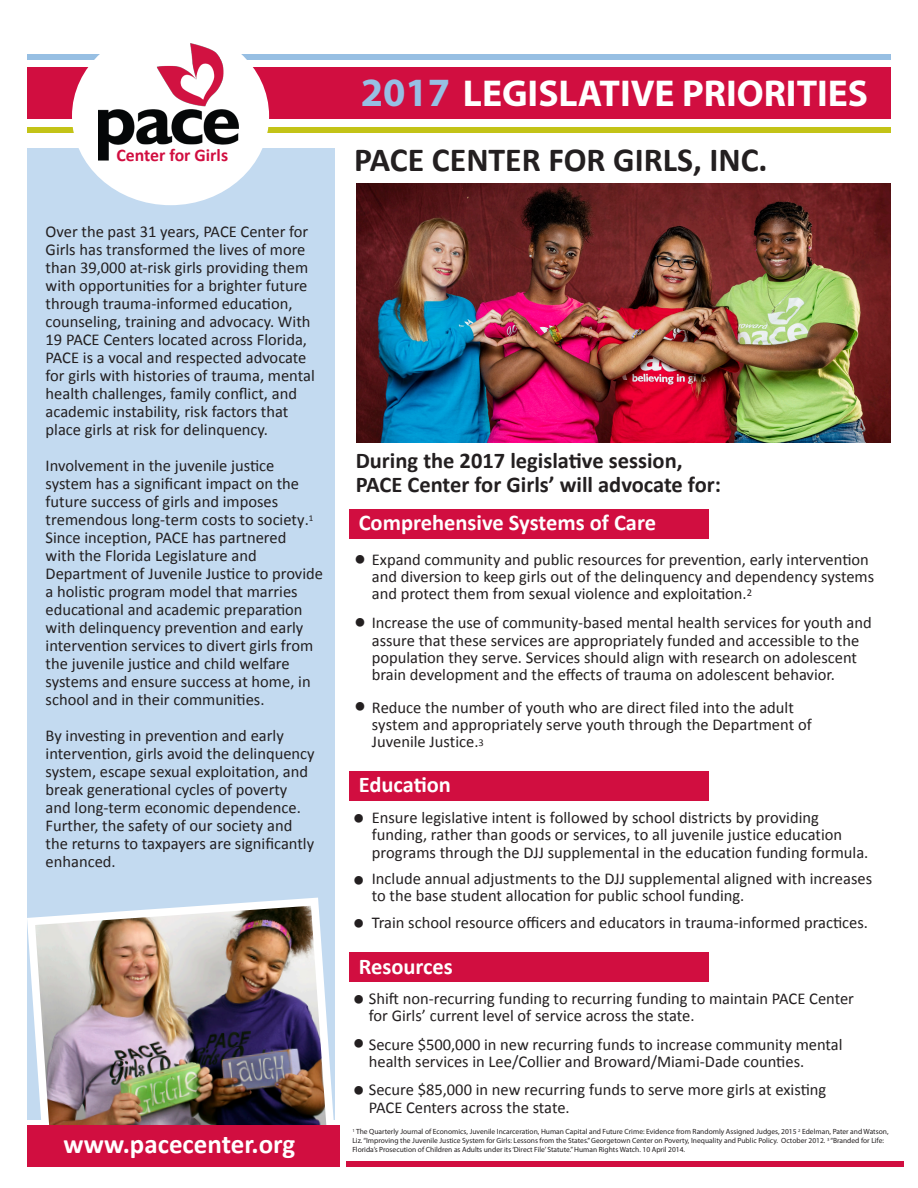
<style>
.page{position:relative;width:918px;height:1188px;background:#fff}
.page>*{position:absolute;margin:0;border:0;box-sizing:border-box;transform-origin:0 0}
.t1{font:700 37.5px "Myriad Pro";color:#fff}
.t2{font:700 33.75px "Calibri";color:#231f20}
.t3{font:700 27px "Calibri";color:#fff}
.t4{font:700 24px "Calibri";color:#231f20}
.t5{font:700 22.5px "Calibri";color:#231f20}
.t6{font:700 22.5px "Calibri";color:#fff}
.t7{font:700 17.85px "Calibri";color:#d10e40}
.t8{font:16.5px/18px "Calibri";color:#231f20}
.t9{font:7.5px/9px "Myriad Pro";color:#231f20}
.s1{font-size:40.35px;color:#97bfe3}
.s2{font-size:10.5px}
</style>
<div class="page">
<div style="left:349px;top:771px;width:359px;height:29px;background:#d10e40"></div>
<div style="left:27px;top:148px;width:308px;height:972px;background:#c3daf0"></div>
<img style="left:27px;top:897px;width:307px;height:228px">
<div style="left:27px;top:68px;width:864px;height:51px;background:#d10e40"></div>
<div style="left:27px;top:54px;width:864px;height:5px;background:#97bfe3"></div>
<div style="left:27px;top:127px;width:864px;height:5px;background:#c3c317"></div>
<div style="left:27px;top:1125px;width:312px;height:41px;background:#d10e40"></div>
<div style="left:347px;top:1161px;width:557px;height:5px;background:#d10e40"></div>
<div style="left:76px;top:31px;width:189px;height:170px;background:#fff;border-radius:50%"></div>
<div style="left:72px;top:27px;width:197px;height:178px;border:9px solid #fff;border-radius:50%"></div>
<img style="left:99px;top:43px;width:151px;height:125px">
<div style="left:349px;top:509px;width:359px;height:29px;background:#d10e40"></div>
<div style="left:349px;top:953px;width:359px;height:29px;background:#d10e40"></div>
<img style="left:356px;top:184px;width:535px;height:259px">
<p class="t1" style="left:361px;top:69px;width:509px"><span class="s1">2017</span> LEGISLATIVE PRIORITIES</p>
<p class="t7" style="left:116px;top:144px;width:113px">Center for Girls</p>
<p class="t2" style="left:354px;top:139px;width:415px">PACE CENTER FOR GIRLS, INC.</p>
<p class="t8" style="left:46px;top:222px;width:271px">Over the past 31 years, PACE Center for Girls has transformed the lives of more than 39,000 at-risk girls providing them with opportunities for a brighter future through trauma-informed education, counseling, training and advocacy. With 19 PACE Centers located across Florida, PACE is a vocal and respected advocate for girls with histories of trauma, mental health challenges, family conflict, and academic instability, risk factors that place girls at risk for delinquency.</p>
<p class="t8" style="left:46px;top:456px;width:279px">Involvement in the juvenile justice system has a significant impact on the future success of girls and imposes tremendous long-term costs to society.<sup>1<br></sup>Since inception, PACE has partnered<br>with the Florida Legislature and Department of Juvenile Justice to provide a holistic program model that marries educational and academic preparation with delinquency prevention and early intervention services to divert girls from the juvenile justice and child welfare systems and ensure success at home, in school and in their communities.</p>
<p class="t8" style="left:46px;top:726px;width:271px">By investing in prevention and early intervention, girls avoid the delinquency system, escape sexual exploitation, and break generational cycles of poverty and long-term economic dependence.<br>Further, the safety of our society and the returns to taxpayers are significantly enhanced.</p>
<p class="t3" style="left:64px;top:1127px;width:233px">www.pacecenter.org</p>
<p class="t5" style="left:356px;top:447px;width:328px">During the 2017 legislative session,</p>
<p class="t5" style="left:356px;top:471px;width:367px">PACE Center for Girls’ will advocate for:</p>
<p class="t6" style="left:359px;top:508px;width:299px">Comprehensive Systems of Care</p>
<p class="t4" style="left:354px;top:544px;width:13px">•</p>
<p class="t4" style="left:354px;top:607px;width:13px">•</p>
<p class="t8" style="left:372px;top:550px;width:504px;line-height:17.2px">Expand community and public resources for prevention, early intervention and diversion to keep girls out of the delinquency and dependency systems and protect them from sexual violence and exploitation.<sup>2</sup></p>
<p class="t8" style="left:372px;top:614px;width:501px;line-height:17.2px">Increase the use of community-based mental health services for youth and assure that these services are appropriately funded and accessible to the population they serve. Services should align with research on adolescent brain development and the effects of trauma on adolescent behavior.</p>
<p class="t8" style="left:372px;top:698px;width:441px;line-height:17.2px">Reduce the number of youth who are direct filed into the adult system and appropriately serve youth through the Department of<br>Juvenile Justice.<span class="s2">3</span></p>
<p class="t4" style="left:354px;top:691px;width:13px">•</p>
<p class="t6" style="left:359px;top:771px;width:94px">Education</p>
<p class="t4" style="left:353px;top:803px;width:13px">•</p>
<p class="t4" style="left:353px;top:865px;width:13px">•</p>
<p class="t4" style="left:353px;top:908px;width:13px">•</p>
<p class="t8" style="left:372px;top:808px;width:498px;line-height:17.2px">Ensure legislative intent is followed by school districts by providing funding, rather than goods or services, to all juvenile justice education programs through the DJJ supplemental in the education funding formula.</p>
<p class="t8" style="left:372px;top:869px;width:502px;line-height:17.2px">Include annual adjustments to the DJJ supplemental aligned with increases to the base student allocation for public school funding.</p>
<p class="t8" style="left:372px;top:913px;width:498px">Train school resource officers and educators in trauma-informed practices.</p>
<p class="t6" style="left:359px;top:952px;width:96px">Resources</p>
<p class="t8" style="left:369px;top:989px;width:487px;line-height:17.2px">Shift non-recurring funding to recurring funding to maintain PACE Center for Girls’ current level of service across the state.</p>
<p class="t8" style="left:369px;top:1035px;width:475px;line-height:17.2px">Secure $500,000 in new recurring funds to increase community mental health services in Lee/Collier and Broward/Miami-Dade counties.</p>
<p class="t8" style="left:369px;top:1081px;width:459px;line-height:17.2px">Secure $85,000 in new recurring funds to serve more girls at existing<br>PACE Centers across the state.</p>
<p class="t4" style="left:353px;top:984px;width:13px">•</p>
<p class="t4" style="left:353px;top:1028px;width:13px">•</p>
<p class="t4" style="left:353px;top:1075px;width:13px">•</p>
<p class="t9" style="left:352px;top:1126px;width:538px"><sup>1</sup> The Quarterly Journal of Economics, Juvenile Incarceration, Human Capital and Future Crime: Evidence from Randomly Assigned Judges, 2015 <sup>2</sup> Edelman, Pater and Watson,<br>Liz. “Improving the Juvenile Justice System for Girls: Lessons from the States.” Georgetown Center on Poverty, Inequality and Public Policy. October 2012. <sup>3</sup> “Branded for Life:<br>Florida’s Prosecution of Children as Adults under its ‘Direct File’ Statute.” Human Rights Watch. 10 April 2014.</p>
</div>
